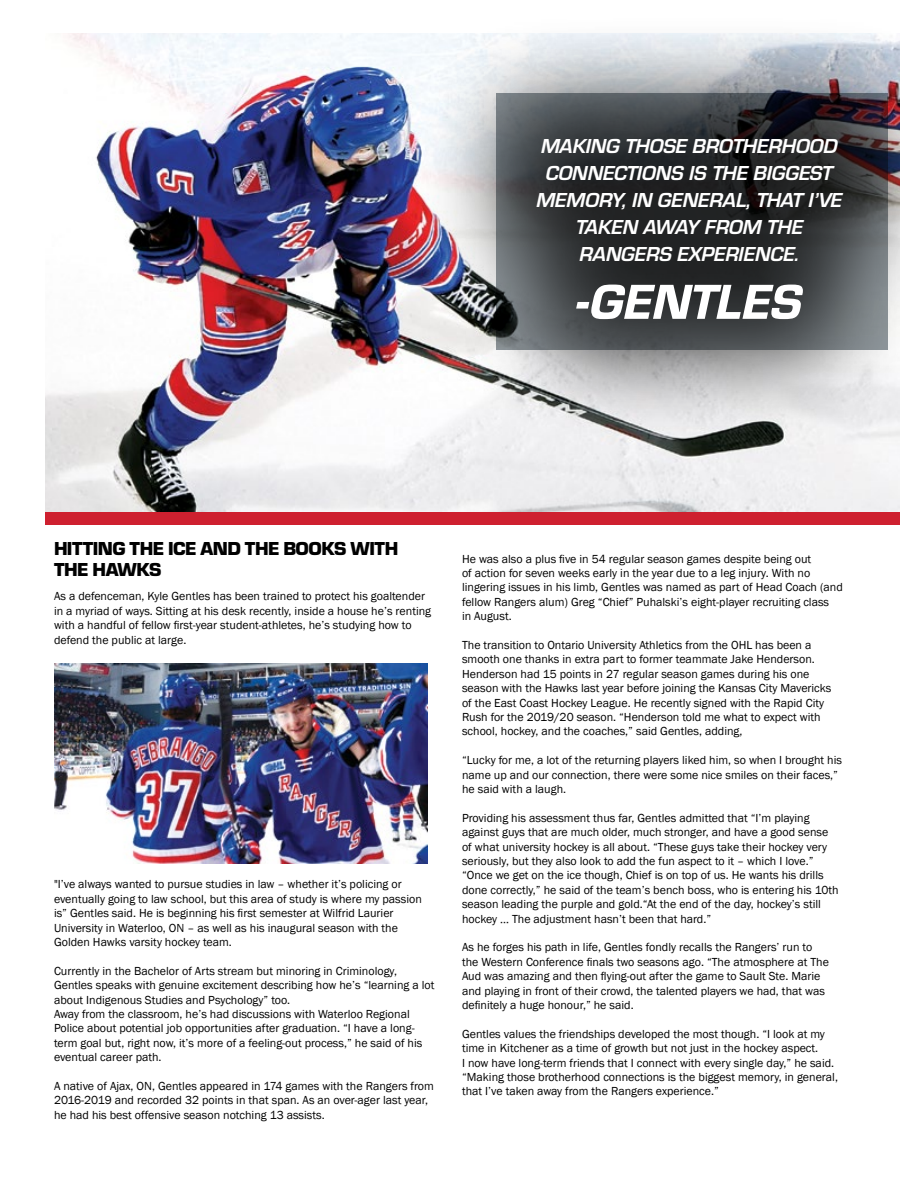
<style>
.page{position:relative;width:900px;height:1200px;background:#fff}
.page>*{position:absolute;margin:0;border:0;box-sizing:border-box;transform-origin:0 0}
.t1{font:51px "Eurostile Hea Ita";letter-spacing:-.005em;color:#fff}
.t2{font:italic 700 21px/27px "Eurostile";color:#fff;text-align:center}
.t3{font:900 19.5px/20.4px "Eurostile";letter-spacing:-.025em;color:#000}
.t4{font:12px/14.4px "Franklin Gothic";color:#000}
</style>
<div class="page">
<img style="left:45px;top:33px;width:855px;height:480px">
<div style="left:417px;top:15px;width:483px;height:427px;background:#000;opacity:.75"></div>
<img style="left:54px;top:664px;width:373px;height:200px">
<div style="left:45px;top:513px;width:855px;height:12px;background:#ce202f"></div>
<h2 class="t2" style="left:536px;top:131px;width:307px">MAKING THOSE BROTHERHOOD<br>CONNECTIONS IS THE BIGGEST<br>MEMORY, IN GENERAL, THAT I’VE<br>TAKEN AWAY FROM THE<br>RANGERS EXPERIENCE.</h2>
<h1 class="t1" style="left:577px;top:266px;width:227px">-GENTLES</h1>
<h3 class="t3" style="left:54px;top:537px;width:346px">HITTING THE ICE AND THE BOOKS WITH<br>THE HAWKS</h3>
<p class="t4" style="left:54px;top:589px;width:379px">As a defenceman, Kyle Gentles has been trained to protect his goaltender in a myriad of ways. Sitting at his desk recently, inside a house he’s renting with a handful of fellow first-year student-athletes, he’s studying how to defend the public at large.</p>
<p class="t4" style="left:54px;top:877px;width:369px">"I’ve always wanted to pursue studies in law – whether it’s policing or eventually going to law school, but this area of study is where my passion is” Gentles said. He is beginning his first semester at Wilfrid Laurier University in Waterloo, ON – as well as his inaugural season with the Golden Hawks varsity hockey team.</p>
<p class="t4" style="left:54px;top:964px;width:382px">Currently in the Bachelor of Arts stream but minoring in Criminology, Gentles speaks with genuine excitement describing how he’s “learning a lot about Indigenous Studies and Psychology” too.<br>Away from the classroom, he’s had discussions with Waterloo Regional Police about potential job opportunities after graduation. “I have a long&shy;term goal but, right now, it’s more of a feeling-out process,” he said of his eventual career path.</p>
<p class="t4" style="left:54px;top:1079px;width:381px">A native of Ajax, ON, Gentles appeared in 174 games with the Rangers from<br>2016-2019 and recorded 32 points in that span. As an over-ager last year, he had his best offensive season notching 13 assists.</p>
<p class="t4" style="left:462px;top:552px;width:382px">He was also a plus five in 54 regular season games despite being out<br>of action for seven weeks early in the year due to a leg injury. With no lingering issues in his limb, Gentles was named as part of Head Coach (and fellow Rangers alum) Greg “Chief” Puhalski’s eight-player recruiting class<br>in August.</p>
<p class="t4" style="left:462px;top:638px;width:371px">The transition to Ontario University Athletics from the OHL has been a smooth one thanks in extra part to former teammate Jake Henderson.<br>Henderson had 15 points in 27 regular season games during his one season with the Hawks last year before joining the Kansas City Mavericks of the East Coast Hockey League. He recently signed with the Rapid City Rush for the 2019/20 season. “Henderson told me what to expect with school, hockey, and the coaches,” said Gentles, adding,</p>
<p class="t4" style="left:462px;top:753px;width:381px">“Lucky for me, a lot of the returning players liked him, so when I brought his name up and our connection, there were some nice smiles on their faces,” he said with a laugh.</p>
<p class="t4" style="left:462px;top:811px;width:378px">Providing his assessment thus far, Gentles admitted that “I’m playing against guys that are much older, much stronger, and have a good sense of what university hockey is all about. “These guys take their hockey very seriously, but they also look to add the fun aspect to it – which I love.” “Once we get on the ice though, Chief is on top of us. He wants his drills done correctly,” he said of the team’s bench boss, who is entering his 10th season leading the purple and gold.“At the end of the day, hockey’s still hockey … The adjustment hasn’t been that hard.”</p>
<p class="t4" style="left:462px;top:941px;width:368px">As he forges his path in life, Gentles fondly recalls the Rangers’ run to the Western Conference finals two seasons ago. “The atmosphere at The Aud was amazing and then flying-out after the game to Sault Ste. Marie and playing in front of their crowd, the talented players we had, that was definitely a huge honour,” he said.</p>
<p class="t4" style="left:462px;top:1027px;width:377px">Gentles values the friendships developed the most though. “I look at my time in Kitchener as a time of growth but not just in the hockey aspect.<br>I now have long-term friends that I connect with every single day,” he said. “Making those brotherhood connections is the biggest memory, in general, that I’ve taken away from the Rangers experience.”</p>
</div>
